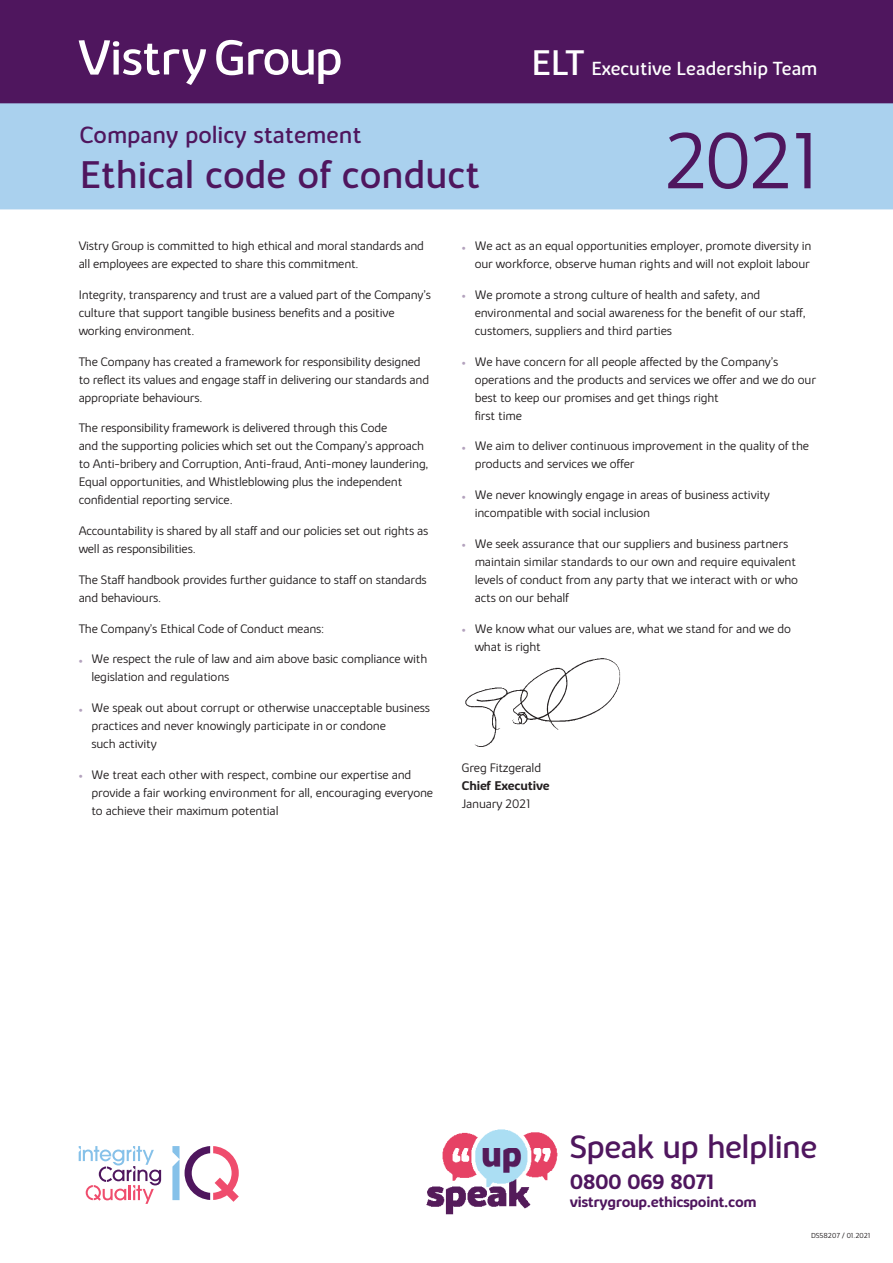
<style>
.page{position:relative;width:893px;height:1263px;background:#fff}
.page>*{position:absolute;margin:0;border:0;box-sizing:border-box;transform-origin:0 0}
.t1{font:300 81.3px "Bovis Sans";color:#4f165e}
.t2{font:39px "Bovis Sans";color:#4f165e}
.t3{font:36px "Bovis Sans";color:#fff}
.slavery_body_copy{font:33px "Bovis Sans";letter-spacing:-.015em;color:#4f165e}
.t4{font:24px "Bovis Sans";color:#4f165e}
.slavery_body_copy-2{font:700 21px "Bovis Sans";letter-spacing:-.025em;color:#4f165e}
.t5{font:19.2px "Bovis Sans";color:#fff}
.slavery_body_copy-3{font:700 15px "Bovis Sans";letter-spacing:-.025em;color:#4f165e}
.body{font:300 12.75px/18px "Bovis Sans";letter-spacing:-.01em;color:#231f20}
.bullet{font:300 12.75px/18px "Bovis Sans";letter-spacing:-.015em;color:#231f20}
.t6{font:300 7.5px "Bovis Sans";color:#231f20}
.s1{font-family:"Myriad Pro";font-weight:400;font-size:14.25px;color:#b3a2bd}
.s2{font-weight:700}
</style>
<div class="page">
<div style="left:0;top:0;width:893px;height:196px;background:#4f165e"></div>
<div style="left:0;top:103px;width:893px;height:106px;background:#aad1ee"></div>
<svg style="left:216px;top:40px;width:125px;height:44px"></svg>
<svg style="left:79px;top:40px;width:127px;height:45px"></svg>
<img style="left:465px;top:658px;width:156px;height:89px">
<svg style="left:172px;top:1146px;width:67px;height:56px"></svg>
<svg style="left:79px;top:1146px;width:82px;height:58px"></svg>
<img style="left:426px;top:1129px;width:132px;height:86px">
<p class="t4" style="left:80px;top:121px;width:283px">Company policy statement</p>
<p class="t2" style="left:80px;top:152px;width:402px">Ethical code of conduct</p>
<p class="t3" style="left:531px;top:41px;width:54px">ELT</p>
<p class="t5" style="left:591px;top:57px;width:227px">Executive Leadership Team</p>
<p class="t1" style="left:663px;top:114px;width:158px">2021</p>
<p class="body" style="left:79px;top:237px;width:347px">Vistry Group is committed to high ethical and moral standards and all employees are expected to share this commitment.</p>
<p class="body" style="left:79px;top:285px;width:354px">Integrity, transparency and trust are a valued part of the Company’s culture that support tangible business benefits and a positive working environment.</p>
<p class="body" style="left:79px;top:352px;width:352px">The Company has created a framework for responsibility designed to reflect its values and engage staff in delivering our standards and appropriate behaviours.</p>
<p class="body" style="left:79px;top:419px;width:351px">The responsibility framework is delivered through this Code<br>and the supporting policies which set out the Company’s approach to Anti-bribery and Corruption, Anti-fraud, Anti-money laundering, Equal opportunities, and Whistleblowing plus the independent confidential reporting service.</p>
<p class="body" style="left:79px;top:522px;width:351px">Accountability is shared by all staff and our policies set out rights as well as responsibilities.</p>
<p class="body" style="left:79px;top:570px;width:350px">The Staff handbook provides further guidance to staff on standards and behaviours.</p>
<p class="body" style="left:79px;top:619px;width:247px">The Company’s Ethical Code of Conduct means:</p>
<p class="body" style="left:91px;top:650px;width:337px;text-indent:-13px"><span class="s1">•</span> We respect the rule of law and aim above basic compliance with legislation and regulations</p>
<p class="body" style="left:91px;top:699px;width:340px;text-indent:-13px"><span class="s1">•</span> We speak out about corrupt or otherwise unacceptable business practices and never knowingly participate in or condone<br>such activity</p>
<p class="body" style="left:91px;top:765px;width:343px;text-indent:-13px"><span class="s1">•</span> We treat each other with respect, combine our expertise and provide a fair working environment for all, encouraging everyone to achieve their maximum potential</p>
<p class="body" style="left:462px;top:237px;width:351px;text-align:right"><span class="s1">•</span> We act as an equal opportunities employer, promote diversity in our workforce, observe human rights and will not exploit labour</p>
<p class="body" style="left:475px;top:285px;width:332px;text-indent:-13px"><span class="s1">•</span> We promote a strong culture of health and safety, and environmental and social awareness for the benefit of our staff, customers, suppliers and third parties</p>
<p class="body" style="left:475px;top:352px;width:343px;text-indent:-13px"><span class="s1">•</span> We have concern for all people affected by the Company’s operations and the products and services we offer and we do our best to keep our promises and get things right<br>first time</p>
<p class="body" style="left:475px;top:437px;width:336px;text-indent:-13px"><span class="s1">•</span> We aim to deliver continuous improvement in the quality of the products and services we offer</p>
<p class="body" style="left:475px;top:486px;width:297px;text-indent:-13px"><span class="s1">•</span> We never knowingly engage in areas of business activity incompatible with social inclusion</p>
<p class="body" style="left:475px;top:534px;width:325px;text-indent:-13px"><span class="s1">•</span> We seek assurance that our suppliers and business partners maintain similar standards to our own and require equivalent levels of conduct from any party that we interact with or who acts on our behalf</p>
<p class="body" style="left:475px;top:619px;width:318px;text-indent:-13px"><span class="s1">•</span> We know what our values are, what we stand for and we do what is right</p>
<p class="bullet" style="left:462px;top:758px;width:89px">Greg Fitzgerald<br><span class="s2">Chief Executive<br></span>January 2021</p>
<p class="slavery_body_copy" style="left:570px;top:1127px;width:249px">Speak up helpline</p>
<p class="slavery_body_copy-2" style="left:570px;top:1168px;width:146px">0800 069 8071</p>
<p class="slavery_body_copy-3" style="left:570px;top:1192px;width:188px">vistrygroup.ethicspoint.com</p>
<p class="t6" style="left:811px;top:1231px;width:61px">DS58207 / 01.2021</p>
</div>
